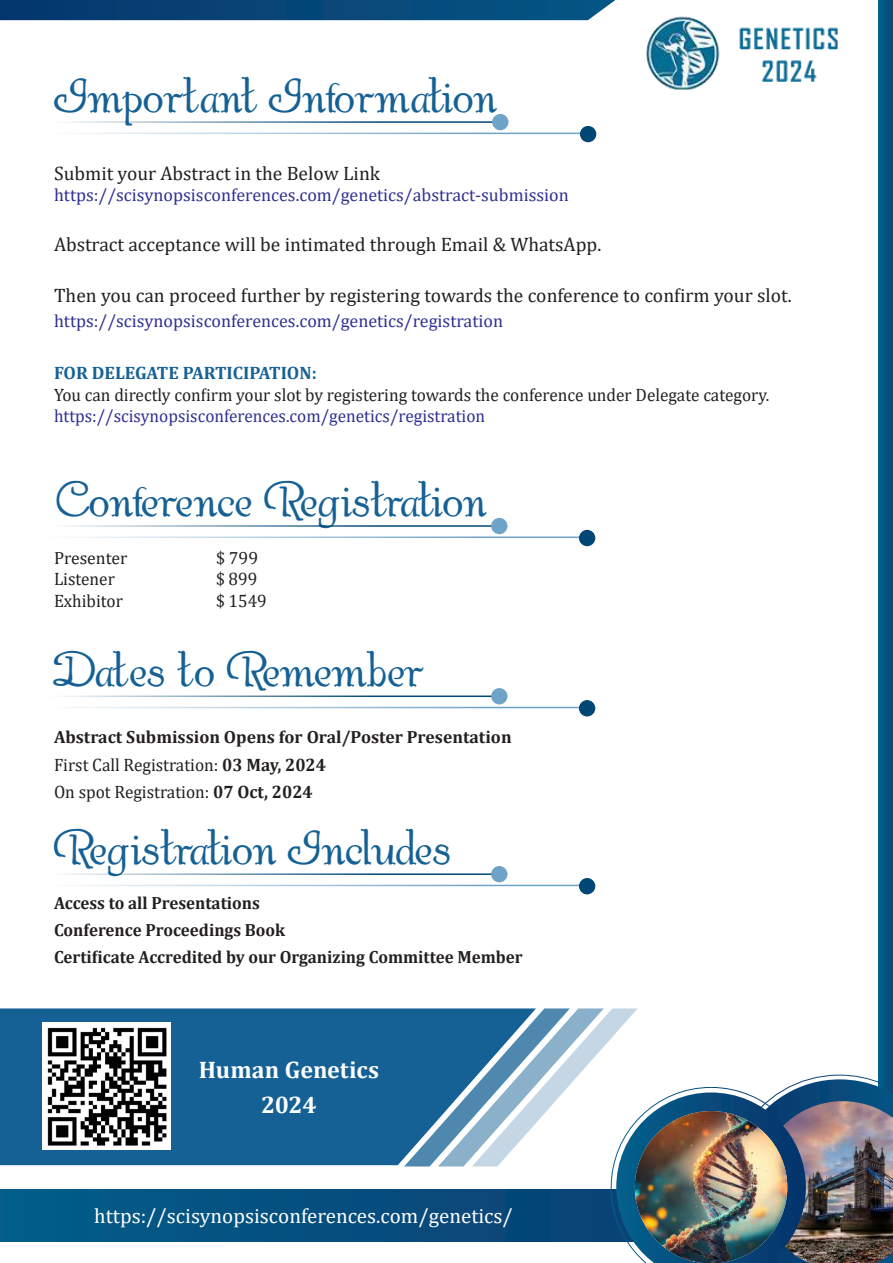
<style>
.page{position:relative;width:893px;height:1263px;background:#fff}
.page>*{position:absolute;margin:0;border:0;box-sizing:border-box;transform-origin:0 0}
.t1{font:43.35px "Gaheris Demo";color:#156195}
.t2{font:700 24px/35.2px "Cambria";letter-spacing:-.005em;color:#fff;text-align:center}
.t3{font:21px "Cambria";color:#fff}
.t4{font:19.5px "Cambria";color:#231f20}
.t5{font:18px/27.6px "Cambria";color:#231f20;scale:.96 1}
.t6{font:18px "Cambria";color:#2e3092}
.t7{font:18px "Cambria";color:#2e3092;scale:.96 1}
.t8{font:700 18px "Cambria";color:#156195}
.t9{font:700 17.7px/27.2px "Cambria";color:#231f20;scale:.96 1}
.t10{font:700 17.7px "Cambria";color:#231f20}
.t11{font:17.7px "Cambria";color:#231f20}
.s1{font-weight:700}
</style>
<div class="page">
<div style="left:878px;top:0;width:15px;height:1163px;background:#045483"></div>
<div style="left:0;top:1189px;width:893px;height:52px;background:#045483"></div>
<svg style="left:0;top:0;width:616px;height:20px;background:#0b4a7b"></svg>
<div style="left:0;top:1008px;width:404px;height:157px;background:#156195"></div>
<img style="left:404px;top:1008px;width:489px;height:255px">
<img style="left:646px;top:16px;width:192px;height:74px">
<hr style="left:42px;top:121px;width:458px;height:2px;background:#004776">
<hr style="left:42px;top:133px;width:549px;height:1px;background:#70a3c8">
<div style="left:492px;top:114px;width:16px;height:16px;background:#70a3c8;border-radius:50%"></div>
<div style="left:580px;top:126px;width:16px;height:16px;background:#004776;border-radius:50%"></div>
<hr style="left:41px;top:525px;width:458px;height:2px;background:#004776">
<hr style="left:41px;top:536px;width:549px;height:2px;background:#70a3c8">
<div style="left:491px;top:518px;width:16px;height:16px;background:#70a3c8;border-radius:50%"></div>
<div style="left:579px;top:530px;width:16px;height:16px;background:#004776;border-radius:50%"></div>
<hr style="left:41px;top:695px;width:458px;height:2px;background:#004776">
<hr style="left:41px;top:707px;width:549px;height:1px;background:#70a3c8">
<div style="left:491px;top:688px;width:16px;height:16px;background:#70a3c8;border-radius:50%"></div>
<div style="left:579px;top:700px;width:16px;height:16px;background:#004776;border-radius:50%"></div>
<hr style="left:41px;top:873px;width:458px;height:2px;background:#004776">
<hr style="left:41px;top:885px;width:549px;height:1px;background:#70a3c8">
<div style="left:491px;top:866px;width:16px;height:16px;background:#70a3c8;border-radius:50%"></div>
<div style="left:579px;top:878px;width:16px;height:16px;background:#004776;border-radius:50%"></div>
<img style="left:43px;top:1022px;width:127px;height:128px">
<h1 class="t1" style="left:54px;top:76px;width:445px">Important Information</h1>
<p class="t4" style="left:54px;top:162px;width:328px">Submit your Abstract in the Below Link</p>
<p class="t6" style="left:54px;top:185px;width:516px">https://scisynopsisconferences.com/genetics/abstract-submission</p>
<p class="t4" style="left:54px;top:232px;width:549px">Abstract acceptance will be intimated through Email &amp; WhatsApp.</p>
<p class="t4" style="left:54px;top:284px;width:739px">Then you can proceed further by registering towards the conference to confirm your slot.</p>
<p class="t6" style="left:54px;top:310px;width:451px">https://scisynopsisconferences.com/genetics/registration</p>
<p class="t8" style="left:54px;top:360px;width:264px">FOR DELEGATE PARTICIPATION:</p>
<p class="t5" style="left:54px;top:380px;width:746px">You can directly confirm your slot by registering towards the conference under Delegate category.</p>
<p class="t7" style="left:54px;top:405px;width:451px">https://scisynopsisconferences.com/genetics/registration</p>
<h1 class="t1" style="left:56px;top:480px;width:432px">Conference Registration</h1>
<p class="t11" style="left:54px;top:547px;width:75px">Presenter</p>
<p class="t11" style="left:216px;top:547px;width:44px">$ 799</p>
<p class="t5" style="left:54px;top:565px;width:65px">Listener</p>
<p class="t5" style="left:216px;top:565px;width:44px">$ 899</p>
<p class="t5" style="left:54px;top:587px;width:73px">Exhibitor</p>
<p class="t5" style="left:216px;top:587px;width:54px">$ 1549</p>
<h1 class="t1" style="left:54px;top:650px;width:371px">Dates to Remember</h1>
<p class="t10" style="left:54px;top:724px;width:459px">Abstract Submission Opens for Oral/Poster Presentation</p>
<p class="t5" style="left:54px;top:751px;width:285px">First Call Registration: <span class="s1">03 May, 2024<br></span>On spot Registration: <span class="s1">07 Oct, 2024</span></p>
<h1 class="t1" style="left:54px;top:828px;width:399px">Registration Includes</h1>
<p class="t9" style="left:54px;top:889px;width:490px">Access to all Presentations<br>Conference Proceedings Book<br>Certificate Accredited by our Organizing Committee Member</p>
<h2 class="t2" style="left:199px;top:1051px;width:182px">Human Genetics<br>2024</h2>
<p class="t3" style="left:94px;top:1203px;width:420px">https://scisynopsisconferences.com/genetics/</p>
</div>
